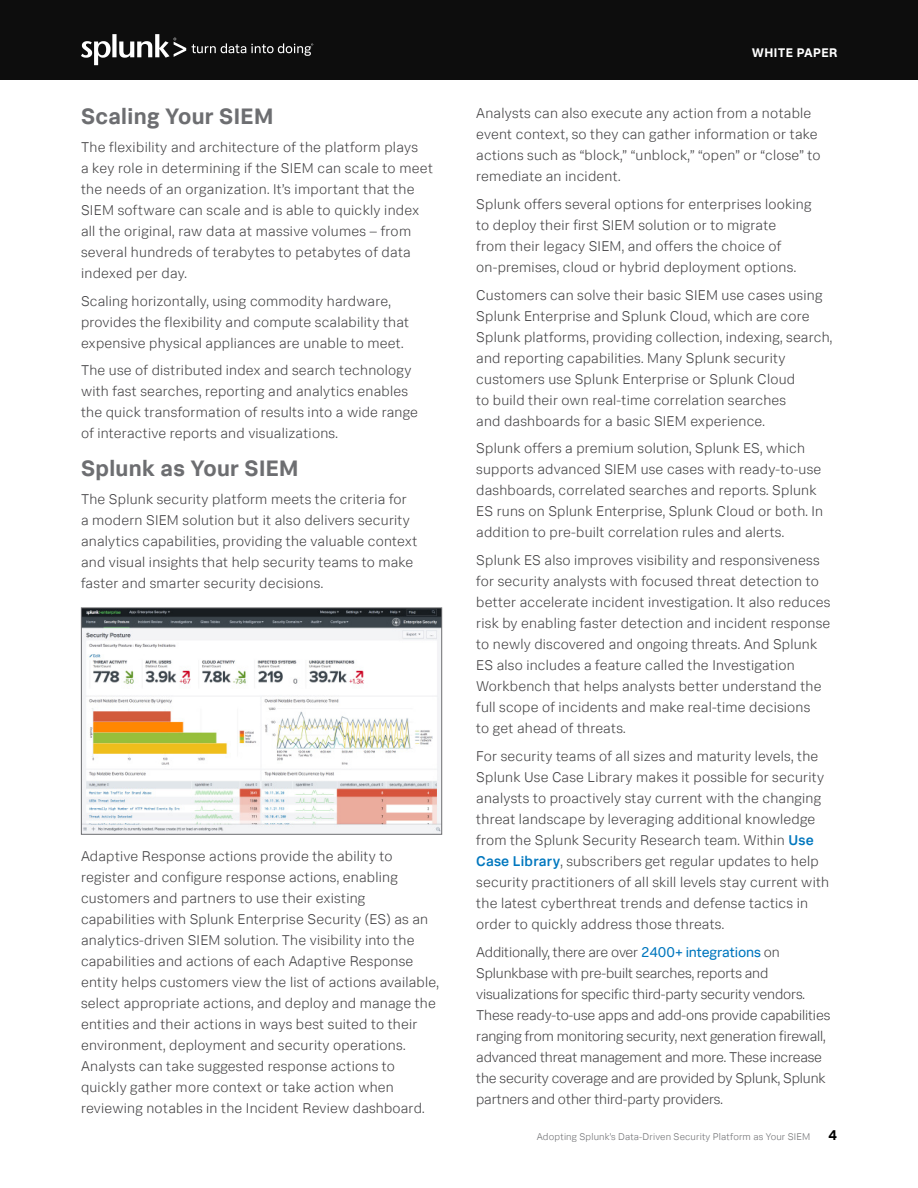
<style>
.page{position:relative;width:918px;height:1188px;background:#fff}
.page>*{position:absolute;margin:0;border:0;box-sizing:border-box;transform-origin:0 0}
.H2_Sub_Header_FANCY{font:700 22.5px "Splunk Data Sans";letter-spacing:.015em;color:#6d6e71}
.Main_Body_Text_FANCY{font:700 22.5px "Splunk Data Sans";letter-spacing:.015em;color:#6d6e71}
.Main_Body_Text_FANCY-2{font:300 14.25px/21px "Splunk Data Sans";letter-spacing:.015em;color:#414042}
.Main_Body_Text_FANCY-3{font:300 14.25px/21px "Splunk Data Sans";letter-spacing:-.01em;color:#414042}
.t1{font:700 14.25px "Splunk Data Sans";color:#000}
.t2{font:700 12.6px "Splunk Data Sans";letter-spacing:.03em;color:#fff}
.t3{font:300 9.75px "Splunk Data Sans";letter-spacing:.015em;color:#6d6e71}
.s1{font-weight:500;color:#0077be}
.s2{font-weight:400;color:#0077be}
</style>
<div class="page">
<div style="left:0;top:0;width:918px;height:80px;background:#0d0d0d"></div>
<svg style="left:81px;top:34px;width:232px;height:31px"></svg>
<img style="left:83px;top:610px;width:357px;height:223px">
<div style="left:81px;top:608px;width:361px;height:227px;border:1px solid #6d6e71"></div>
<p class="Main_Body_Text_FANCY" style="left:81px;top:102px;width:194px">Scaling Your SIEM</p>
<p class="Main_Body_Text_FANCY-2" style="left:81px;top:136px;width:354px">The flexibility and architecture of the platform plays<br>a key role in determining if the SIEM can scale to meet the needs of an organization. It’s important that the SIEM software can scale and is able to quickly index all the original, raw data at massive volumes – from several hundreds of terabytes to petabytes of data indexed per day.</p>
<p class="Main_Body_Text_FANCY-2" style="left:81px;top:290px;width:330px">Scaling horizontally, using commodity hardware, provides the flexibility and compute scalability that expensive physical appliances are unable to meet.</p>
<p class="Main_Body_Text_FANCY-2" style="left:81px;top:360px;width:338px">The use of distributed index and search technology with fast searches, reporting and analytics enables the quick transformation of results into a wide range of interactive reports and visualizations.</p>
<p class="H2_Sub_Header_FANCY" style="left:81px;top:454px;width:219px">Splunk as Your SIEM</p>
<p class="Main_Body_Text_FANCY-2" style="left:81px;top:488px;width:338px">The Splunk security platform meets the criteria for a modern SIEM solution but it also delivers security analytics capabilities, providing the valuable context and visual insights that help security teams to make faster and smarter security decisions.</p>
<p class="Main_Body_Text_FANCY-2" style="left:81px;top:845px;width:359px">Adaptive Response actions provide the ability to register and configure response actions, enabling customers and partners to use their existing capabilities with Splunk Enterprise Security (ES) as an analytics-driven SIEM solution. The visibility into the capabilities and actions of each Adaptive Response entity helps customers view the list of actions available, select appropriate actions, and deploy and manage the entities and their actions in ways best suited to their environment, deployment and security operations.<br>Analysts can take suggested response actions to quickly gather more context or take action when reviewing notables in the Incident Review dashboard.</p>
<p class="t2" style="left:752px;top:44px;width:87px">WHITE PAPER</p>
<p class="Main_Body_Text_FANCY-2" style="left:476px;top:103px;width:346px">Analysts can also execute any action from a notable event context, so they can gather information or take actions such as “block,” “unblock,” “open” or “close” to remediate an incident.</p>
<p class="Main_Body_Text_FANCY-2" style="left:476px;top:193px;width:337px">Splunk offers several options for enterprises looking to deploy their first SIEM solution or to migrate<br>from their legacy SIEM, and offers the choice of on-premises, cloud or hybrid deployment options.</p>
<p class="Main_Body_Text_FANCY-2" style="left:476px;top:284px;width:358px">Customers can solve their basic SIEM use cases using Splunk Enterprise and Splunk Cloud, which are core Splunk platforms, providing collection, indexing, search, and reporting capabilities. Many Splunk security customers use Splunk Enterprise or Splunk Cloud<br>to build their own real-time correlation searches<br>and dashboards for a basic SIEM experience.</p>
<p class="Main_Body_Text_FANCY-2" style="left:476px;top:438px;width:348px">Splunk offers a premium solution, Splunk ES, which supports advanced SIEM use cases with ready-to-use dashboards, correlated searches and reports. Splunk ES runs on Splunk Enterprise, Splunk Cloud or both. In addition to pre-built correlation rules and alerts.</p>
<p class="Main_Body_Text_FANCY-2" style="left:476px;top:550px;width:356px">Splunk ES also improves visibility and responsiveness for security analysts with focused threat detection to better accelerate incident investigation. It also reduces risk by enabling faster detection and incident response to newly discovered and ongoing threats. And Splunk ES also includes a feature called the Investigation Workbench that helps analysts better understand the full scope of incidents and make real-time decisions<br>to get ahead of threats.</p>
<p class="Main_Body_Text_FANCY-2" style="left:476px;top:745px;width:354px">For security teams of all sizes and maturity levels, the Splunk Use Case Library makes it possible for security analysts to proactively stay current with the changing threat landscape by leveraging additional knowledge from the Splunk Security Research team. Within <span class="s1">Use Case Library</span>, subscribers get regular updates to help security practitioners of all skill levels stay current with the latest cyberthreat trends and defense tactics in order to quickly address those threats.</p>
<p class="Main_Body_Text_FANCY-3" style="left:476px;top:941px;width:355px">Additionally, there are over <span class="s2">2400+ integrations</span> on Splunkbase with pre-built searches, reports and visualizations for specific third-party security vendors.<br>These ready-to-use apps and add-ons provide capabilities ranging from monitoring security, next generation firewall, advanced threat management and more. These increase the security coverage and are provided by Splunk, Splunk partners and other third-party providers.</p>
<p class="t3" style="left:537px;top:1131px;width:275px">Adopting Splunk’s Data-Driven Security Platform as Your SIEM</p>
<p class="t1" style="left:828px;top:1126px;width:10px">4</p>
</div>
